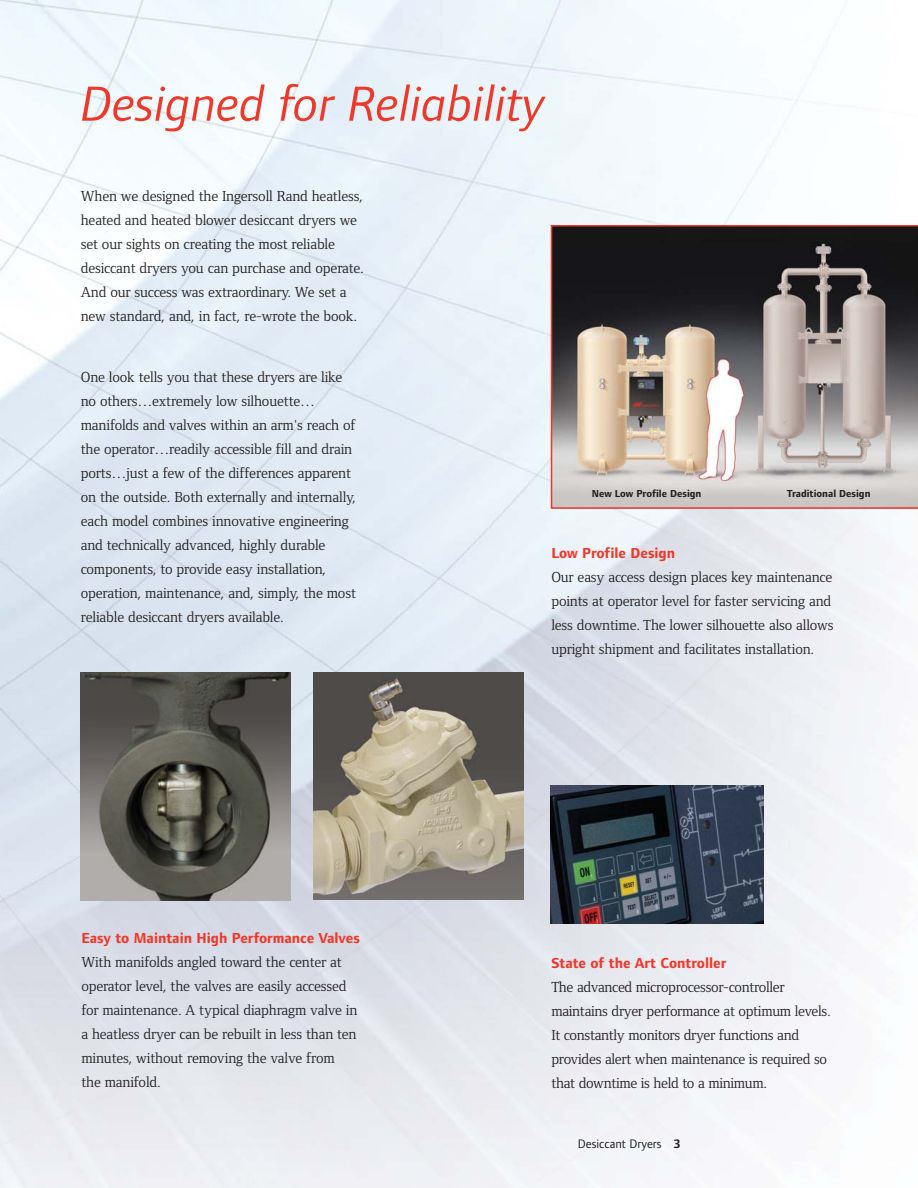
<style>
.page{position:relative;width:918px;height:1188px;background:#fff}
.page>*{position:absolute;margin:0;border:0;box-sizing:border-box;transform-origin:0 0}
.t1{font:italic 51px "Foundry Form Sans";color:#ef3829}
.t2{font:15px/24px "Foundry Form Serif";letter-spacing:-.01em;color:#231f20}
.t3{font:700 15px "Foundry Form Sans";color:#ef3829}
.t4{font:12.75px "Foundry Form Sans";color:#231f20}
.t5{font:700 10.5px "Foundry Form Sans";color:#231f20}
.s1{font-weight:700}
</style>
<div class="page">
<img style="left:0;top:0;width:905px;height:1188px">
<img style="left:81px;top:673px;width:210px;height:227px">
<img style="left:314px;top:673px;width:210px;height:227px">
<img style="left:551px;top:786px;width:212px;height:138px">
<svg style="left:551px;top:225px;width:367px;height:284px;background:#89807c"></svg>
<h1 class="t1" style="left:81px;top:85px;width:465px">Designed for Reliability</h1>
<p class="t2" style="left:81px;top:185px;width:285px">When we designed the Ingersoll Rand heatless, heated and heated blower desiccant dryers we set our sights on creating the most reliable desiccant dryers you can purchase and operate.<br>And our success was extraordinary. We set a new standard, and, in fact, re-wrote the book.</p>
<p class="t2" style="left:81px;top:367px;width:277px">One look tells you that these dryers are like no others…extremely low silhouette… manifolds and valves within an arm's reach of the operator…readily accessible fill and drain ports…just a few of the differences apparent on the outside. Both externally and internally, each model combines innovative engineering and technically advanced, highly durable components, to provide easy installation, operation, maintenance, and, simply, the most reliable desiccant dryers available.</p>
<p class="t3" style="left:81px;top:933px;width:280px">Easy to Maintain High Performance Valves</p>
<p class="t2" style="left:81px;top:952px;width:278px">With manifolds angled toward the center at operator level, the valves are easily accessed for maintenance. A typical diaphragm valve in a heatless dryer can be rebuilt in less than ten minutes, without removing the valve from the manifold.</p>
<p class="t5" style="left:592px;top:489px;width:111px">New Low Profile Design</p>
<p class="t5" style="left:787px;top:489px;width:85px">Traditional Design</p>
<p class="t3" style="left:551px;top:548px;width:125px">Low Profile Design</p>
<p class="t2" style="left:551px;top:567px;width:284px">Our easy access design places key maintenance points at operator level for faster servicing and less downtime. The lower silhouette also allows upright shipment and facilitates installation.</p>
<p class="t3" style="left:551px;top:958px;width:177px">State of the Art Controller</p>
<p class="t2" style="left:551px;top:977px;width:281px">The advanced microprocessor-controller maintains dryer performance at optimum levels.<br>It constantly monitors dryer functions and provides alert when maintenance is required so that downtime is held to a minimum.</p>
<p class="t4" style="left:578px;top:1139px;width:104px">Desiccant Dryers <span class="s1">3</span></p>
</div>
